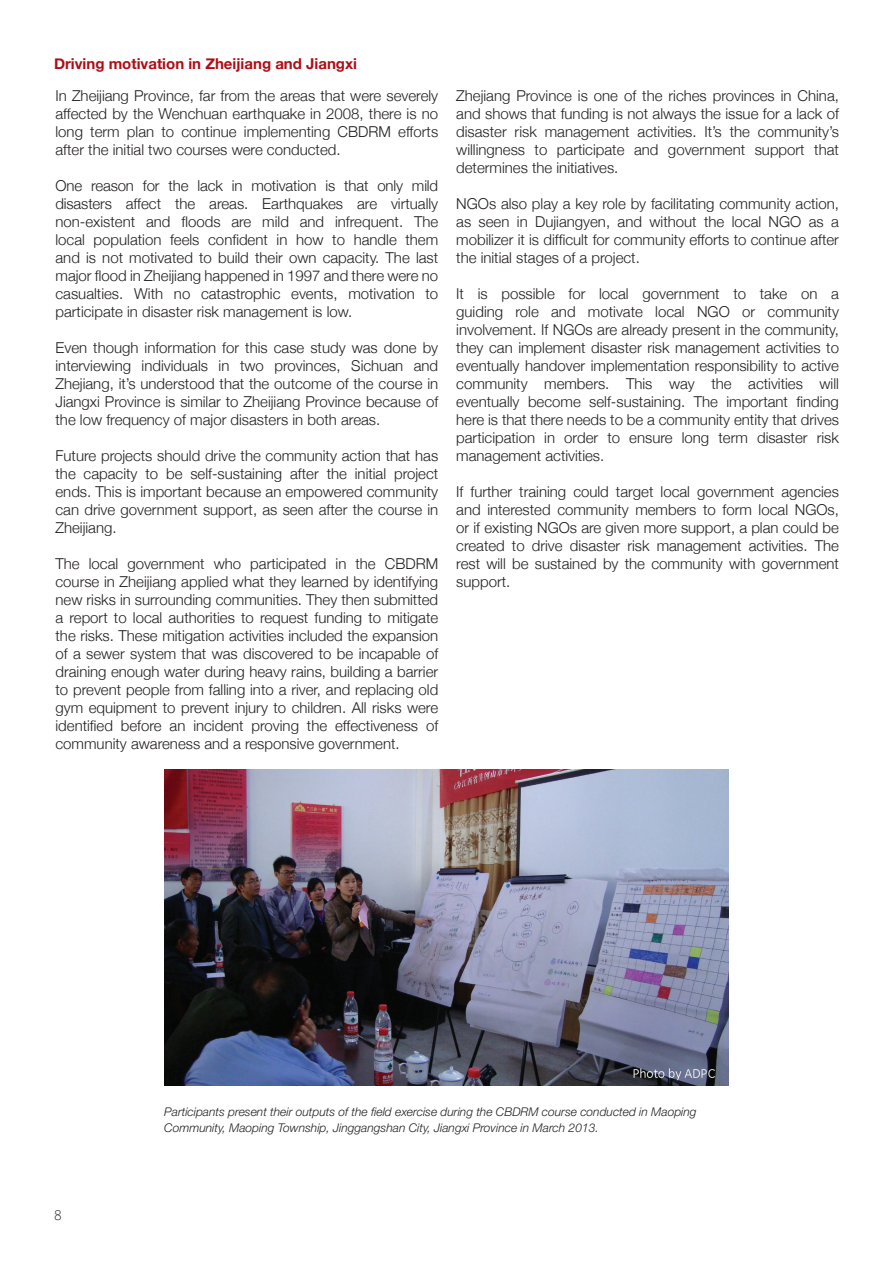
<style>
.page{position:relative;width:893px;height:1263px;background:#fff}
.page>*{position:absolute;margin:0;border:0;box-sizing:border-box;transform-origin:0 0}
.t1{font:300 15px/18px "Helvetica Neue";color:#231f20;text-align:justify}
.t2{font:700 15px "Helvetica Neue";color:#b00d15}
.t3{font:300 13.5px "Open Sans";color:#231f20}
.t4{font:italic 300 12px/16.5px "Helvetica Neue";color:#231f20}
</style>
<div class="page">
<img style="left:165px;top:770px;width:563px;height:316px">
<p class="t2" style="left:54px;top:54px;width:304px">Driving motivation in Zheijiang and Jiangxi</p>
<p class="t1" style="left:56px;top:86px;width:384px">In Zheijiang Province, far from the areas that were severely affected by the Wenchuan earthquake in 2008, there is no long term plan to continue implementing CBDRM efforts after the initial two courses were conducted.</p>
<p class="t1" style="left:56px;top:176px;width:384px">One reason for the lack in motivation is that only mild disasters affect the areas. Earthquakes are virtually non-existent and floods are mild and infrequent. The local population feels confident in how to handle them and is not motivated to build their own capacity. The last major flood in Zheijiang happened in 1997 and there were no casualties. With no catastrophic events, motivation to participate in disaster risk management is low.</p>
<p class="t1" style="left:56px;top:338px;width:384px">Even though information for this case study was done by interviewing individuals in two provinces, Sichuan and Zhejiang, it’s understood that the outcome of the course in Jiangxi Province is similar to Zheijiang Province because of the low frequency of major disasters in both areas.</p>
<p class="t1" style="left:56px;top:446px;width:384px">Future projects should drive the community action that has the capacity to be self-sustaining after the initial project ends. This is important because an empowered community can drive government support, as seen after the course in Zheijiang.</p>
<p class="t1" style="left:56px;top:554px;width:384px">The local government who participated in the CBDRM course in Zheijiang applied what they learned by identifying new risks in surrounding communities. They then submitted a report to local authorities to request funding to mitigate the risks. These mitigation activities included the expansion of a sewer system that was discovered to be incapable of draining enough water during heavy rains, building a barrier to prevent people from falling into a river, and replacing old gym equipment to prevent injury to children. All risks were identified before an incident proving the effectiveness of community awareness and a responsive government.</p>
<p class="t1" style="left:456px;top:86px;width:384px">Zhejiang Province is one of the riches provinces in China, and shows that funding is not always the issue for a lack of disaster risk management activities. It’s the community’s willingness to participate and government support that determines the initiatives.</p>
<p class="t1" style="left:456px;top:194px;width:384px">NGOs also play a key role by facilitating community action, as seen in Dujiangyen, and without the local NGO as a mobilizer it is difficult for community efforts to continue after the initial stages of a project.</p>
<p class="t1" style="left:456px;top:284px;width:384px">It is possible for local government to take on a guiding role and motivate local NGO or community involvement. If NGOs are already present in the community, they can implement disaster risk management activities to eventually handover implementation responsibility to active community members. This way the activities will eventually become self-sustaining. The important finding here is that there needs to be a community entity that drives participation in order to ensure long term disaster risk management activities.</p>
<p class="t1" style="left:456px;top:482px;width:384px">If further training could target local government agencies and interested community members to form local NGOs, or if existing NGOs are given more support, a plan could be created to drive disaster risk management activities. The rest will be sustained by the community with government support.</p>
<p class="t3" style="left:54px;top:1206px;width:9px">8</p>
<p class="t4" style="left:164px;top:1103px;width:534px">Participants present their outputs of the field exercise during the CBDRM course conducted in Maoping<br>Community, Maoping Township, Jinggangshan City, Jiangxi Province in March 2013.</p>
</div>
